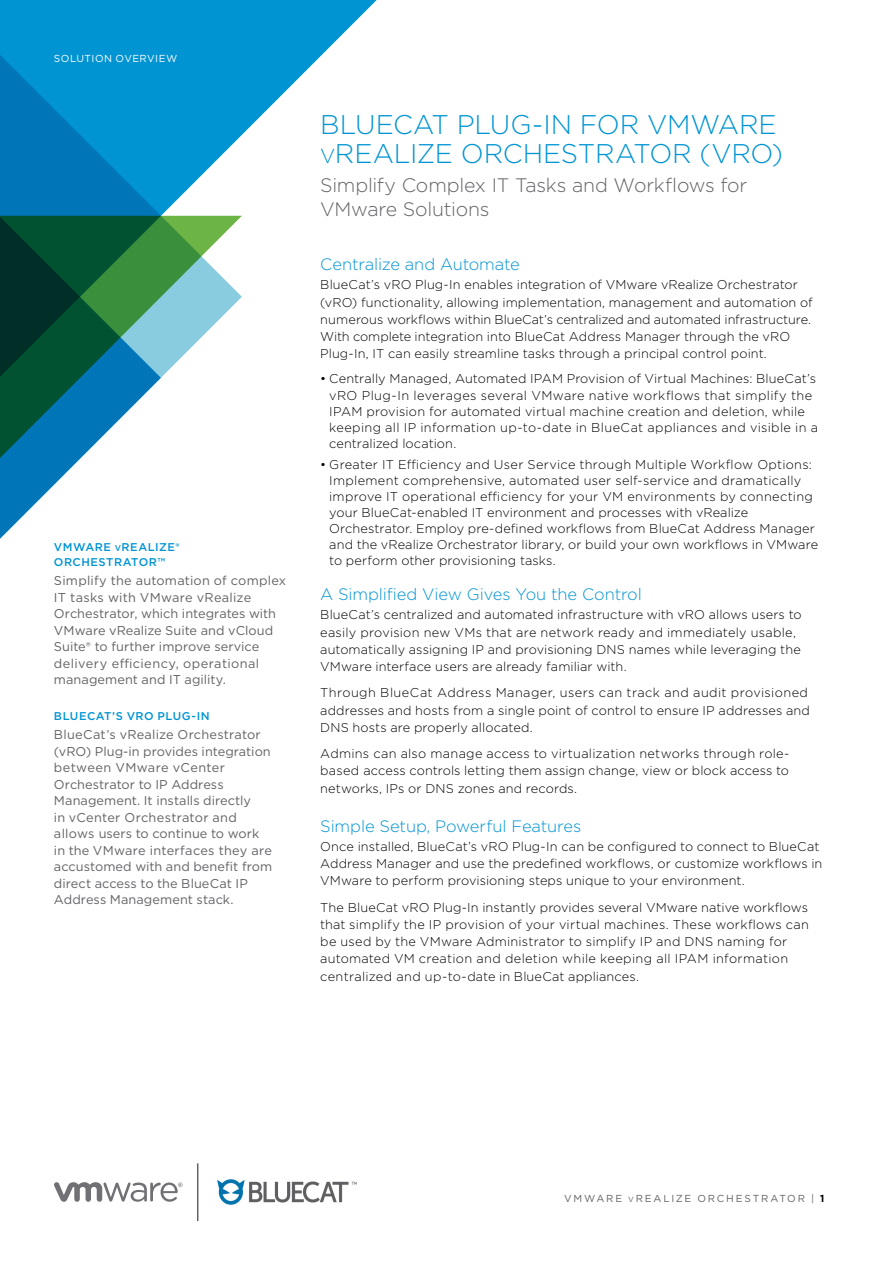
<style>
.page{position:relative;width:893px;height:1263px;background:#fff}
.page>*{position:absolute;margin:0;border:0;box-sizing:border-box;transform-origin:0 0}
.t1{font:300 27px/29.2px "Gotham";letter-spacing:-.01em;color:#0194d3}
.t2{font:300 19.5px/24px "Gotham";letter-spacing:-.01em;color:#636165}
.t3{font:300 16.5px "Gotham";letter-spacing:-.01em;color:#0194d3}
.t4{font:300 12.75px/17.2px "Gotham";letter-spacing:.01em;color:#000}
.t5{font:12.75px/16.5px "Gotham";letter-spacing:.005em;color:#636165}
.t6{font:500 11.25px/15px "Gotham";letter-spacing:.04em;color:#0194d3}
.t7{font:10.2px "Gotham";letter-spacing:.175em;color:#636165}
.t8{font:10.2px "Gotham";letter-spacing:.045em;color:#fff}
.s1{font-size:8.4px}
.s2{font-size:20.25px}
.s3{font-size:7.65px}
.s4{font-weight:700;color:#000}
</style>
<div class="page">
<img style="left:218px;top:1179px;width:138px;height:25px">
<hr style="left:197px;top:1163px;width:1px;height:58px;background:#636165">
<svg style="left:54px;top:1182px;width:129px;height:20px"></svg>
<svg style="left:0;top:0;width:377px;height:216px;fill:#0194d3"></svg>
<svg style="left:161px;top:216px;width:81px;height:162px"></svg>
<svg style="left:0;top:202px;width:161px;height:337px"></svg>
<p class="t8" style="left:54px;top:52px;width:125px">SOLUTION OVERVIEW</p>
<p class="t6" style="left:54px;top:539px;width:127px">VMWARE <span class="s1">v</span>REALIZE®<br>ORCHESTRATOR™</p>
<p class="t5" style="left:54px;top:572px;width:234px">Simplify the automation of complex IT tasks with VMware vRealize Orchestrator, which integrates with VMware vRealize Suite and vCloud Suite® to further improve service delivery efficiency, operational management and IT agility.</p>
<p class="t6" style="left:54px;top:708px;width:157px">BLUECAT’S VRO PLUG-IN</p>
<p class="t5" style="left:54px;top:726px;width:220px">BlueCat’s vRealize Orchestrator (vRO) Plug-in provides integration between VMware vCenter<br>Orchestrator to IP Address<br>Management. It installs directly<br>in vCenter Orchestrator and allows users to continue to work in the VMware interfaces they are accustomed with and benefit from direct access to the BlueCat IP<br>Address Management stack.</p>
<h1 class="t1" style="left:320px;top:109px;width:464px">BLUECAT PLUG-IN FOR VMWARE <span class="s2">v</span>REALIZE ORCHESTRATOR (VRO)</h1>
<h2 class="t2" style="left:320px;top:172px;width:429px">Simplify Complex IT Tasks and Workflows for<br>VMware Solutions</h2>
<p class="t3" style="left:320px;top:254px;width:201px">Centralize and Automate</p>
<p class="t4" style="left:320px;top:276px;width:494px">BlueCat’s vRO Plug-In enables integration of VMware vRealize Orchestrator (vRO) functionality, allowing implementation, management and automation of numerous workflows within BlueCat’s centralized and automated infrastructure.<br>With complete integration into BlueCat Address Manager through the vRO Plug-In, IT can easily streamline tasks through a principal control point.</p>
<p class="t4" style="left:329px;top:370px;width:490px;line-height:16.2px;text-indent:-9px">• Centrally Managed, Automated IPAM Provision of Virtual Machines: BlueCat’s vRO Plug-In leverages several VMware native workflows that simplify the IPAM provision for automated virtual machine creation and deletion, while keeping all IP information up-to-date in BlueCat appliances and visible in a centralized location.</p>
<p class="t4" style="left:329px;top:456px;width:490px;line-height:16.2px;text-indent:-9px">• Greater IT Efficiency and User Service through Multiple Workflow Options:<br>Implement comprehensive, automated user self-service and dramatically improve IT operational efficiency for your VM environments by connecting your BlueCat-enabled IT environment and processes with vRealize Orchestrator. Employ pre-defined workflows from BlueCat Address Manager and the vRealize Orchestrator library, or build your own workflows in VMware to perform other provisioning tasks.</p>
<p class="t3" style="left:320px;top:583px;width:323px">A Simplified View Gives You the Control</p>
<p class="t4" style="left:320px;top:606px;width:483px">BlueCat’s centralized and automated infrastructure with vRO allows users to easily provision new VMs that are network ready and immediately usable, automatically assigning IP and provisioning DNS names while leveraging the VMware interface users are already familiar with.</p>
<p class="t4" style="left:320px;top:684px;width:491px">Through BlueCat Address Manager, users can track and audit provisioned addresses and hosts from a single point of control to ensure IP addresses and<br>DNS hosts are properly allocated.</p>
<p class="t4" style="left:320px;top:744px;width:471px;text-align:justify">Admins can also manage access to virtualization networks through role&shy;based access controls letting them assign change, view or block access to networks, IPs or DNS zones and records.</p>
<p class="t3" style="left:320px;top:815px;width:263px">Simple Setup, Powerful Features</p>
<p class="t4" style="left:320px;top:837px;width:504px">Once installed, BlueCat’s vRO Plug-In can be configured to connect to BlueCat<br>Address Manager and use the predefined workflows, or customize workflows in<br>VMware to perform provisioning steps unique to your environment.</p>
<p class="t4" style="left:320px;top:898px;width:490px">The BlueCat vRO Plug-In instantly provides several VMware native workflows that simplify the IP provision of your virtual machines. These workflows can be used by the VMware Administrator to simplify IP and DNS naming for automated VM creation and deletion while keeping all IPAM information centralized and up-to-date in BlueCat appliances.</p>
<p class="t7" style="left:564px;top:1191px;width:262px">VMWARE <span class="s3">v</span>REALIZE ORCHESTRATOR | <span class="s4">1</span></p>
</div>
